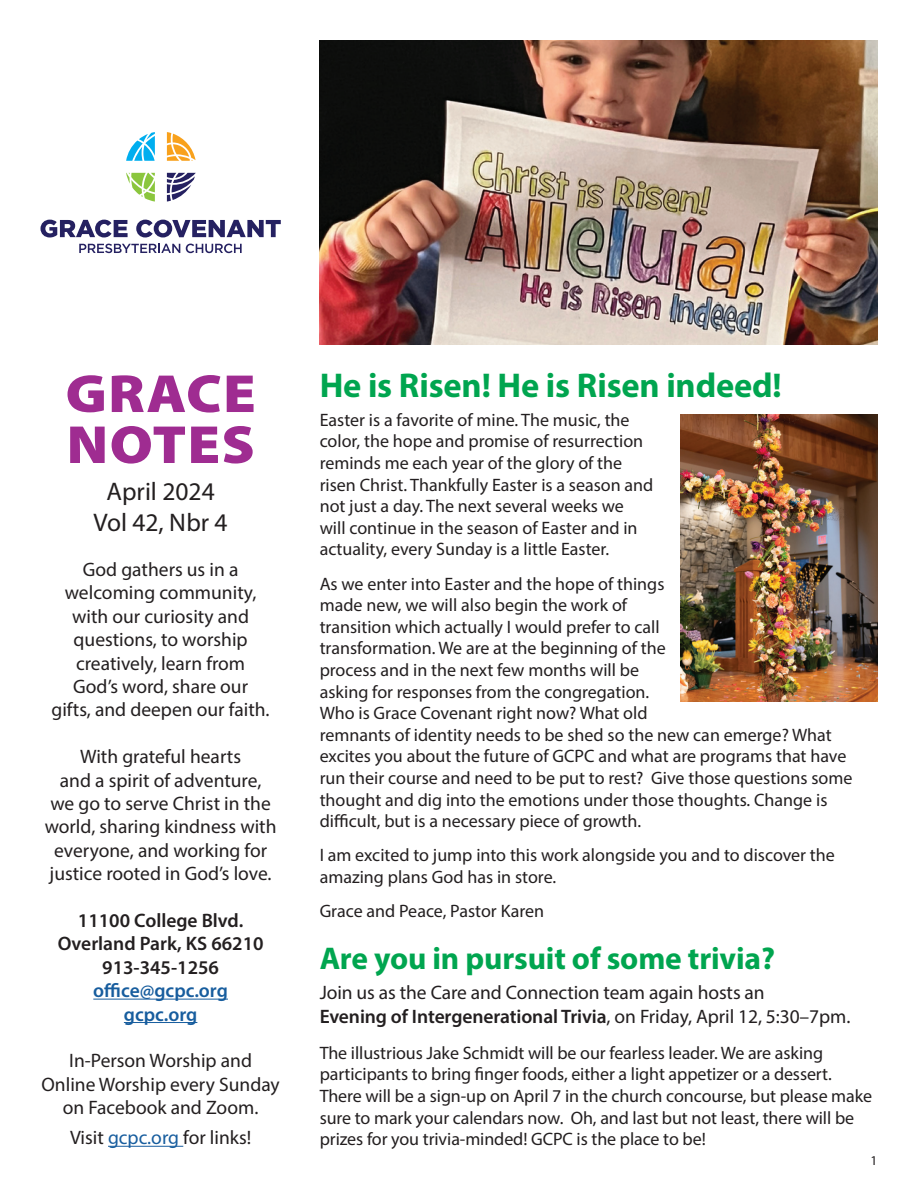
<style>
.page{position:relative;width:918px;height:1188px;background:#fff}
.page>*{position:absolute;margin:0;border:0;box-sizing:border-box;transform-origin:0 0}
.t1{font:900 54px/51px "Myriad Pro";letter-spacing:.02em;color:#9f2c91;scale:1.1 1}
.t2{font:700 34.5px "Myriad Pro";letter-spacing:-.005em;color:#00a54f}
.t3{font:700 31.5px "Myriad Pro";letter-spacing:-.005em;color:#00a54f}
.t4{font:25.5px/30.6px "Myriad Pro";color:#231f20;text-align:center}
.t5{font:19.5px/23.4px "Myriad Pro";color:#231f20;text-align:center}
.t6{font:600 19.5px/23.4px "Myriad Pro";color:#231f20;text-align:center}
.t7{font:600 19.5px/23.4px "Myriad Pro";color:#175d9e;text-align:center}
.t8{font:18px/21.6px "Myriad Pro";color:#231f20}
.t9{font:13.5px "Myriad Pro";color:#231f20}
.s1{color:#175d9e}
.s2{font-weight:600}
</style>
<div class="page">
<svg style="left:167px;top:173px;width:29px;height:29px"></svg>
<svg style="left:167px;top:132px;width:29px;height:29px"></svg>
<svg style="left:126px;top:173px;width:29px;height:29px"></svg>
<svg style="left:126px;top:132px;width:29px;height:29px"></svg>
<svg style="left:40px;top:220px;width:88px;height:17px"></svg>
<svg style="left:136px;top:220px;width:145px;height:17px"></svg>
<svg style="left:79px;top:244px;width:101px;height:9px"></svg>
<svg style="left:186px;top:244px;width:56px;height:9px"></svg>
<img style="left:320px;top:40px;width:558px;height:305px">
<hr style="left:93px;top:999px;width:135px;height:1px;background:#175d9e">
<hr style="left:124px;top:1022px;width:73px;height:1px;background:#175d9e">
<hr style="left:108px;top:1146px;width:75px;height:1px;background:#175d9e">
<img style="left:680px;top:415px;width:198px;height:287px">
<h1 class="t1" style="left:65px;top:366px;width:175px">GRACE<br>NOTES</h1>
<h3 class="t4" style="left:94px;top:476px;width:136px">April 2024<br>Vol 42, Nbr 4</h3>
<p class="t5" style="left:52px;top:557px;width:220px">God gathers us in a welcoming community, with our curiosity and questions, to worship creatively, learn from<br>God’s word, share our gifts, and deepen our faith.</p>
<p class="t5" style="left:45px;top:745px;width:233px">With grateful hearts<br>and a spirit of adventure,<br>we go to serve Christ in the world, sharing kindness with everyone, and working for justice rooted in God’s love.</p>
<p class="t6" style="left:58px;top:908px;width:207px">11100 College Blvd.<br>Overland Park, KS 66210<br>913-345-1256</p>
<p class="t7" style="left:93px;top:978px;width:136px">office@gcpc.org gcpc.org</p>
<p class="t5" style="left:42px;top:1049px;width:240px">In-Person Worship and<br>Online Worship every Sunday on Facebook and Zoom.</p>
<p class="t5" style="left:70px;top:1126px;width:183px">Visit <span class="s1">gcpc.org</span> for links!</p>
<h2 class="t2" style="left:320px;top:363px;width:464px">He is Risen! He is Risen indeed!</h2>
<p class="t8" style="left:320px;top:409px;width:335px">Easter is a favorite of mine. The music, the color, the hope and promise of resurrection reminds me each year of the glory of the risen Christ. Thankfully Easter is a season and not just a day. The next several weeks we will continue in the season of Easter and in actuality, every Sunday is a little Easter.</p>
<p class="t8" style="left:320px;top:572px;width:534px">As we enter into Easter and the hope of things<br>made new, we will also begin the work of<br>transition which actually I would prefer to call<br>transformation. We are at the beginning of the<br>process and in the next few months will be<br>asking for responses from the congregation.<br>Who is Grace Covenant right now? What old<br>remnants of identity needs to be shed so the new can emerge? What excites you about the future of GCPC and what are programs that have run their course and need to be put to rest? Give those questions some thought and dig into the emotions under those thoughts. Change is difficult, but is a necessary piece of growth.</p>
<p class="t8" style="left:320px;top:844px;width:517px">I am excited to jump into this work alongside you and to discover the amazing plans God has in store.</p>
<p class="t8" style="left:320px;top:900px;width:226px">Grace and Peace, Pastor Karen</p>
<h3 class="t3" style="left:320px;top:938px;width:457px">Are you in pursuit of some trivia?</h3>
<p class="t5" style="left:320px;top:981px;width:532px;text-align:left">Join us as the Care and Connection team again hosts an<br><span class="s2">Evening of Intergenerational Trivia</span>, on Friday, April 12, 5:30–7pm.</p>
<p class="t8" style="left:320px;top:1042px;width:554px">The illustrious Jake Schmidt will be our fearless leader. We are asking participants to bring finger foods, either a light appetizer or a dessert.<br>There will be a sign-up on April 7 in the church concourse, but please make sure to mark your calendars now. Oh, and last but not least, there will be prizes for you trivia-minded! GCPC is the place to be!</p>
<p class="t9" style="left:871px;top:1152px;width:8px">1</p>
</div>
